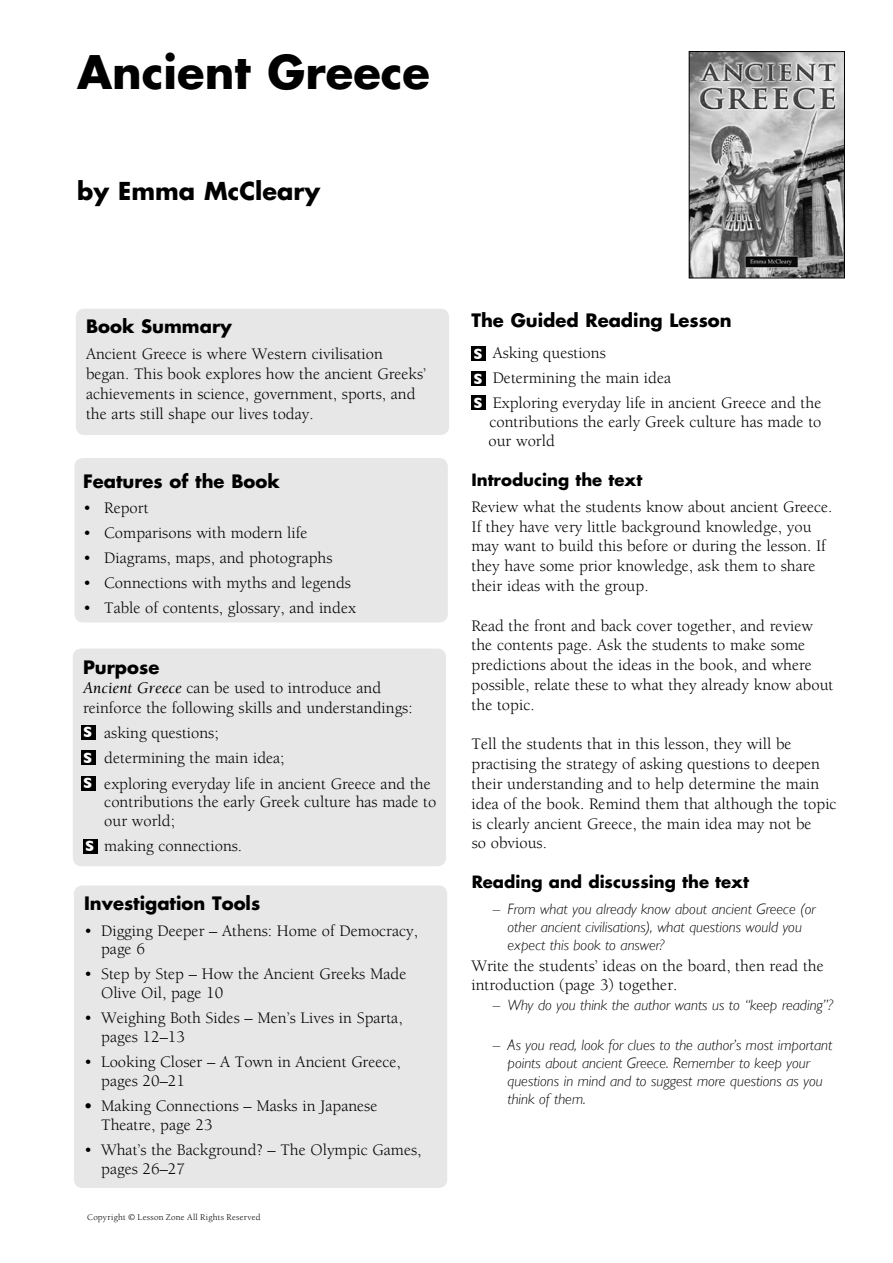
<style>
.page{position:relative;width:893px;height:1263px;background:#fff}
.page>*{position:absolute;margin:0;border:0;box-sizing:border-box;transform-origin:0 0}
.t1{font:700 45px "Futura NZ";color:#000}
.t2{font:700 24px "Futura NZ";color:#000}
.t3{font:700 18px "Futura NZ";color:#000}
.t4{font:16.5px/19.8px "Berkeley NZ";color:#000}
.t5{font:700 16.5px "Futura NZ";color:#000}
.t6{font:italic 300 15px/18px "Gill Sans";color:#000}
.t7{font:700 15px/25.5px "Gill Sans";color:#fff;text-align:justify}
.t8{font:9px "Berkeley NZ";letter-spacing:.03em;color:#000}
.s1{font-style:italic}
.s2{font-weight:700}
</style>
<div class="page">
<div style="left:74px;top:885px;width:373px;height:303px;background:#e7e7e7;border-radius:9px"></div>
<div style="left:73px;top:648px;width:373px;height:218px;background:#e7e7e7;border-radius:9px"></div>
<div style="left:75px;top:458px;width:373px;height:164px;background:#e7e7e7;border-radius:9px"></div>
<div style="left:76px;top:309px;width:373px;height:126px;background:#e7e7e7;border-radius:9px"></div>
<div style="left:81px;top:725px;width:14px;height:15px;background:#000"></div>
<div style="left:81px;top:750px;width:14px;height:15px;background:#000"></div>
<div style="left:81px;top:776px;width:14px;height:15px;background:#000"></div>
<div style="left:471px;top:346px;width:15px;height:15px;background:#000"></div>
<div style="left:471px;top:371px;width:15px;height:15px;background:#000"></div>
<img style="left:691px;top:53px;width:152px;height:223px">
<div style="left:689px;top:51px;width:156px;height:227px;border:1px solid #000"></div>
<div style="left:471px;top:395px;width:15px;height:15px;background:#000"></div>
<div style="left:83px;top:839px;width:14px;height:14px;background:#000"></div>
<h1 class="t1" style="left:77px;top:40px;width:354px">Ancient Greece</h1>
<h2 class="t2" style="left:77px;top:174px;width:245px">by Emma McCleary</h2>
<p class="t3" style="left:86px;top:314px;width:147px">Book Summary</p>
<p class="t4" style="left:86px;top:344px;width:342px">Ancient Greece is where Western civilisation began. This book explores how the ancient Greeks’ achievements in science, government, sports, and the arts still shape our lives today.</p>
<p class="t3" style="left:83px;top:468px;width:198px">Features of the Book</p>
<p class="t4" style="left:83px;top:498px;width:67px">• Report</p>
<p class="t4" style="left:83px;top:523px;width:226px">• Comparisons with modern life</p>
<p class="t4" style="left:83px;top:548px;width:251px">• Diagrams, maps, and photographs</p>
<p class="t4" style="left:83px;top:573px;width:269px">• Connections with myths and legends</p>
<p class="t4" style="left:83px;top:599px;width:274px">• Table of contents, glossary, and index</p>
<p class="t3" style="left:83px;top:654px;width:78px">Purpose</p>
<p class="t4" style="left:83px;top:679px;width:331px"><span class="s1">Ancient Greece</span> can be used to introduce and reinforce the following skills and understandings:</p>
<p class="t4" style="left:104px;top:721px;width:328px;line-height:25.2px">asking questions;<br>determining the main idea;<br>exploring everyday life in ancient Greece and the</p>
<p class="t4" style="left:104px;top:793px;width:333px;line-height:18.8px">contributions the early Greek culture has made to our world;</p>
<p class="t4" style="left:104px;top:836px;width:139px">making connections.</p>
<p class="t7" style="left:83px;top:719px;width:11px">S S S</p>
<p class="t7" style="left:85px;top:833px;width:11px">S</p>
<p class="t3" style="left:84px;top:891px;width:178px">Investigation Tools</p>
<p class="t4" style="left:101px;top:921px;width:318px;line-height:18.8px;text-indent:-17px">• Digging Deeper – Athens: Home of Democracy, page 6</p>
<p class="t4" style="left:101px;top:965px;width:307px;line-height:18.8px;text-indent:-17px">• Step by Step – How the Ancient Greeks Made<br>Olive Oil, page 10</p>
<p class="t4" style="left:101px;top:1009px;width:303px;line-height:18.8px;text-indent:-17px">• Weighing Both Sides – Men’s Lives in Sparta, pages 12–13</p>
<p class="t4" style="left:101px;top:1053px;width:301px;line-height:18.8px;text-indent:-17px">• Looking Closer – A Town in Ancient Greece, pages 20–21</p>
<p class="t4" style="left:101px;top:1097px;width:278px;line-height:18.8px;text-indent:-17px"><span class="s2">•</span> Making Connections – Masks in Japanese<br>Theatre, page 23</p>
<p class="t4" style="left:101px;top:1141px;width:322px;line-height:18.8px;text-indent:-17px">• What’s the Background? – The Olympic Games, pages 26–27</p>
<p class="t8" style="left:87px;top:1212px;width:175px">Copyright © Lesson Zone All Rights Reserved</p>
<p class="t3" style="left:471px;top:307px;width:262px">The Guided Reading Lesson</p>
<p class="t4" style="left:493px;top:341px;width:330px;line-height:25.2px">Asking questions<br>Determining the main idea<br>Exploring everyday life in ancient Greece and the</p>
<p class="t4" style="left:488px;top:413px;width:335px;line-height:18.8px">contributions the early Greek culture has made to our world</p>
<p class="t5" style="left:471px;top:468px;width:172px">Introducing the text</p>
<p class="t4" style="left:471px;top:497px;width:363px">Review what the students know about ancient Greece.<br>If they have very little background knowledge, you may want to build this before or during the lesson. If they have some prior knowledge, ask them to share their ideas with the group.</p>
<p class="t4" style="left:472px;top:616px;width:363px">Read the front and back cover together, and review the contents page. Ask the students to make some predictions about the ideas in the book, and where possible, relate these to what they already know about the topic.</p>
<p class="t4" style="left:472px;top:735px;width:366px">Tell the students that in this lesson, they will be practising the strategy of asking questions to deepen their understanding and to help determine the main idea of the book. Remind them that although the topic is clearly ancient Greece, the main idea may not be<br>so obvious.</p>
<p class="t5" style="left:472px;top:870px;width:279px">Reading and discussing the text</p>
<p class="t6" style="left:508px;top:900px;width:310px;text-indent:-15px">– From what you already know about ancient Greece (or other ancient civilisations), what questions would you expect this book to answer?</p>
<p class="t4" style="left:471px;top:956px;width:354px">Write the students’ ideas on the board, then read the introduction (page 3) together.</p>
<p class="t6" style="left:493px;top:996px;width:342px">– Why do you think the author wants us to “keep reading”?</p>
<p class="t6" style="left:508px;top:1036px;width:326px;text-indent:-15px">– As you read, look for clues to the author’s most important points about ancient Greece. Remember to keep your questions in mind and to suggest more questions as you think of them.</p>
<p class="t7" style="left:473px;top:341px;width:11px;line-height:24.6px">S S S</p>
</div>
